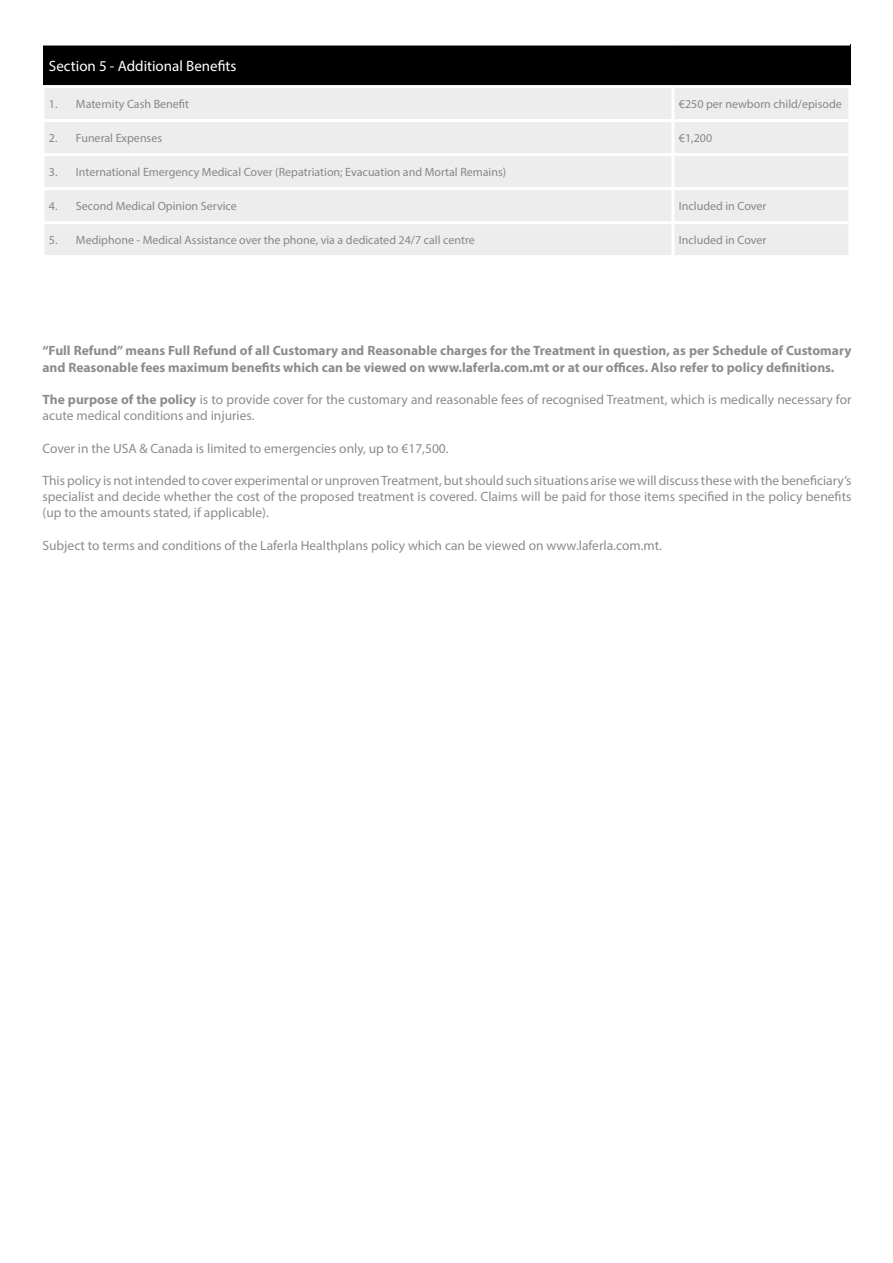
<style>
.page{position:relative;width:893px;height:1263px;background:#fff}
.page>*{position:absolute;margin:0;border:0;box-sizing:border-box;transform-origin:0 0}
.t1{font:15px "Myriad Pro";color:#fff}
.t2{font:13.5px/16.2px "Myriad Pro";color:#8c8c8c}
.t3{font:700 13.5px/16.2px "Myriad Pro";color:#8c8c8c}
.t4{font:12px "Myriad Pro";color:#878787}
.s1{font-weight:700}
</style>
<div class="page">
<div style="left:43px;top:44px;width:807px;height:43px;background:#000"></div>
<div style="left:44px;top:88px;width:804px;height:167px;background:#ededed"></div>
<hr style="left:41px;top:85px;width:632px;height:3px;background:#fff">
<hr style="left:673px;top:85px;width:178px;height:3px;background:#fff">
<hr style="left:41px;top:119px;width:632px;height:3px;background:#fff">
<hr style="left:673px;top:119px;width:178px;height:3px;background:#fff">
<hr style="left:671px;top:88px;width:3px;height:31px;background:#fff">
<hr style="left:671px;top:122px;width:3px;height:31px;background:#fff">
<hr style="left:671px;top:156px;width:3px;height:31px;background:#fff">
<hr style="left:671px;top:190px;width:3px;height:31px;background:#fff">
<hr style="left:671px;top:224px;width:3px;height:31px;background:#fff">
<hr style="left:43px;top:43px;width:630px;height:3px;background:#fff">
<hr style="left:673px;top:43px;width:177px;height:3px;background:#fff">
<hr style="left:41px;top:153px;width:632px;height:3px;background:#fff">
<hr style="left:673px;top:153px;width:178px;height:3px;background:#fff">
<hr style="left:41px;top:187px;width:632px;height:3px;background:#fff">
<hr style="left:673px;top:187px;width:178px;height:3px;background:#fff">
<hr style="left:41px;top:221px;width:632px;height:3px;background:#fff">
<hr style="left:673px;top:221px;width:178px;height:3px;background:#fff">
<p class="t1" style="left:49px;top:57px;width:189px">Section 5 - Additional Benefits</p>
<p class="t4" style="left:49px;top:97px;width:142px">1. Maternity Cash Benefit</p>
<p class="t4" style="left:679px;top:97px;width:164px">€250 per newborn child/episode</p>
<p class="t4" style="left:49px;top:131px;width:115px">2. Funeral Expenses</p>
<p class="t4" style="left:679px;top:131px;width:35px">€1,200</p>
<p class="t4" style="left:49px;top:165px;width:459px">3. International Emergency Medical Cover (Repatriation; Evacuation and Mortal Remains)</p>
<p class="t4" style="left:49px;top:199px;width:189px">4. Second Medical Opinion Service</p>
<p class="t4" style="left:679px;top:199px;width:89px">Included in Cover</p>
<p class="t4" style="left:49px;top:233px;width:427px">5. Mediphone - Medical Assistance over the phone, via a dedicated 24/7 call centre</p>
<p class="t4" style="left:679px;top:233px;width:89px">Included in Cover</p>
<p class="t3" style="left:43px;top:342px;width:810px">“Full Refund” means Full Refund of all Customary and Reasonable charges for the Treatment in question, as per Schedule of Customary and Reasonable fees maximum benefits which can be viewed on www.laferla.com.mt or at our offices. Also refer to policy definitions.</p>
<p class="t2" style="left:43px;top:391px;width:810px"><span class="s1">The purpose of the policy</span> is to provide cover for the customary and reasonable fees of recognised Treatment, which is medically necessary for acute medical conditions and injuries.</p>
<p class="t2" style="left:43px;top:440px;width:408px">Cover in the USA &amp; Canada is limited to emergencies only, up to €17,500.</p>
<p class="t2" style="left:43px;top:472px;width:810px;text-align:justify">This policy is not intended to cover experimental or unproven Treatment, but should such situations arise we will discuss these with the beneficiary’s specialist and decide whether the cost of the proposed treatment is covered. Claims will be paid for those items specified in the policy benefits (up to the amounts stated, if applicable).</p>
<p class="t2" style="left:43px;top:537px;width:621px">Subject to terms and conditions of the Laferla Healthplans policy which can be viewed on www.laferla.com.mt.</p>
</div>
